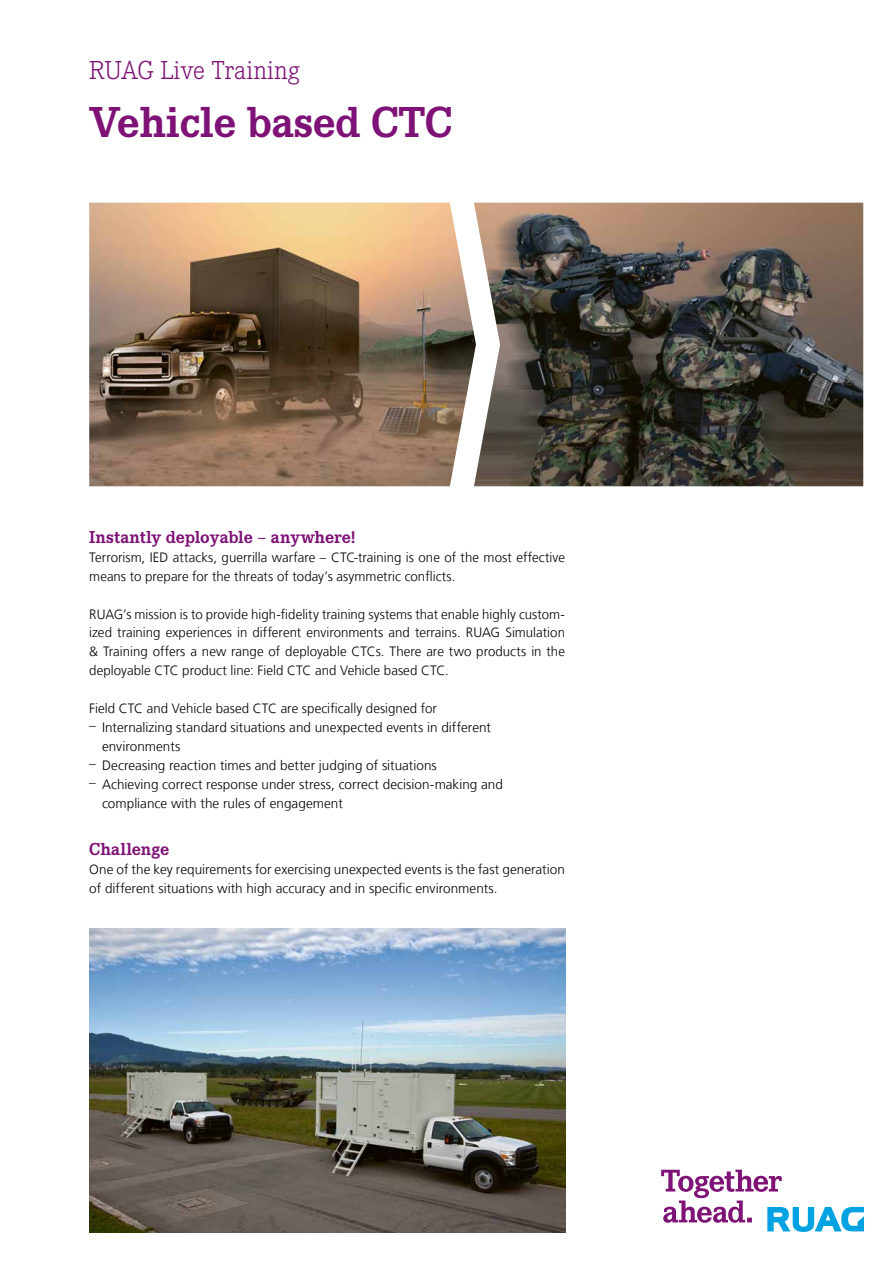
<style>
.page{position:relative;width:893px;height:1263px;background:#fff}
.page>*{position:absolute;margin:0;border:0;box-sizing:border-box;transform-origin:0 0}
.t1{font:700 45px "Corporate E";letter-spacing:-.01em;color:#7e1277}
.t2{font:300 27px "Corporate E";color:#7e1277}
.t3{font:700 18px "Corporate E";letter-spacing:-.005em;color:#7e1277}
.t4{font:300 13.5px/18.9px "Frutiger LT Com";letter-spacing:.005em;color:#000}
</style>
<div class="page">
<svg style="left:661px;top:1169px;width:203px;height:63px"></svg>
<img style="left:89px;top:929px;width:476px;height:304px">
<img style="left:89px;top:203px;width:359px;height:283px">
<img style="left:500px;top:203px;width:363px;height:283px">
<svg style="left:448px;top:202px;width:52px;height:285px"></svg>
<h2 class="t2" style="left:89px;top:54px;width:212px">RUAG Live Training</h2>
<h1 class="t1" style="left:89px;top:93px;width:365px">Vehicle based CTC</h1>
<h3 class="t3" style="left:89px;top:525px;width:267px">Instantly deployable – anywhere!</h3>
<p class="t4" style="left:89px;top:548px;width:477px">Terrorism, IED attacks, guerrilla warfare – CTC-training is one of the most effective means to prepare for the threats of today’s asymmetric conflicts.</p>
<p class="t4" style="left:89px;top:604px;width:477px;text-align:justify">RUAG’s mission is to provide high-fidelity training systems that enable highly custom&shy;ized training experiences in different environments and terrains. RUAG Simulation &amp; Training offers a new range of deployable CTCs. There are two products in the deployable CTC product line: Field CTC and Vehicle based CTC.</p>
<p class="t4" style="left:89px;top:699px;width:349px">Field CTC and Vehicle based CTC are specifically designed for</p>
<p class="t4" style="left:102px;top:718px;width:390px;text-indent:-13px">– Internalizing standard situations and unexpected events in different environments</p>
<p class="t4" style="left:89px;top:756px;width:349px">– Decreasing reaction times and better judging of situations</p>
<p class="t4" style="left:102px;top:775px;width:402px;text-indent:-13px">– Achieving correct response under stress, correct decision-making and compliance with the rules of engagement</p>
<h3 class="t3" style="left:89px;top:837px;width:81px">Challenge</h3>
<p class="t4" style="left:89px;top:860px;width:477px">One of the key requirements for exercising unexpected events is the fast generation of different situations with high accuracy and in specific environments.</p>
</div>
